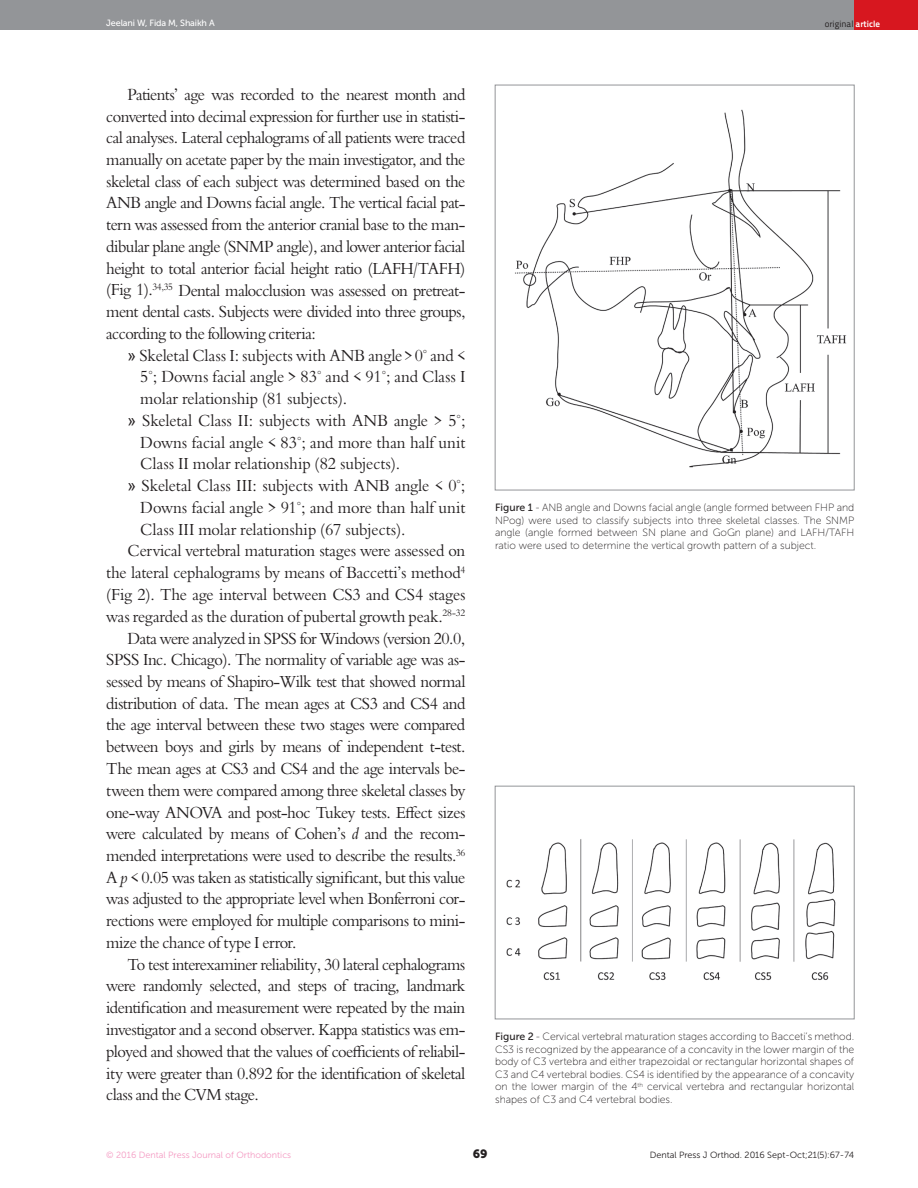
<style>
.page{position:relative;width:918px;height:1188px;background:#fff}
.page>*{position:absolute;margin:0;border:0;box-sizing:border-box;transform-origin:0 0}
.t1{font:16.5px/21.8px "Bergamo Std";letter-spacing:-.03em;color:#231f20;text-align:justify;scale:.95 1}
.t2{font:16.5px "Bergamo Std";color:#231f20;scale:.95 1}
.t3{font:16.5px "Bergamo Std";letter-spacing:-.01em;color:#231f20;scale:.95 1}
.t4{font:12px "Museo Sans 900";color:#231f20}
.t5{font:10.5px/12.6px "Museo Sans 100";letter-spacing:-.005em;color:#231f20;text-align:justify}
.t6{font:9px "Museo Sans 300";color:#231f20}
.t7{font:9px "Museo Sans 300";color:#f499c2}
.t8{font:9px "Museo Sans 500";letter-spacing:-.015em;color:#fff}
.t9{font:9px "Titillium Text 22 L";color:#231f20}
.s1{font-weight:700;color:#fff}
.s2{font-family:"Arial"}
.s3{font-style:italic}
.s4{font-family:"Museo Sans 500"}
</style>
<div class="page">
<div style="left:0;top:0;width:918px;height:30px;background:#939598"></div>
<div style="left:854px;top:0;width:64px;height:30px;background:#d7171f"></div>
<img style="left:515px;top:109px;width:332px;height:359px">
<div style="left:495px;top:85px;width:360px;height:405px;border:1px solid #939598"></div>
<img style="left:506px;top:839px;width:330px;height:141px">
<div style="left:495px;top:786px;width:360px;height:233px;border:1px solid #939598"></div>
<p class="t8" style="left:106px;top:18px;width:110px">Jeelani W, Fida M, Shaikh A</p>
<p class="t9" style="left:825px;top:17px;width:57px">original <span class="s1">article</span></p>
<p class="t1" style="left:106px;top:83px;width:380px;text-indent:21px">Patients’ age was recorded to the nearest month and converted into decimal expression for further use in statisti&shy;cal analyses. Lateral cephalograms of all patients were traced manually on acetate paper by the main investigator, and the skeletal class of each subject was determined based on the ANB angle and Downs facial angle. The vertical facial pat&shy;tern was assessed from the anterior cranial base to the man&shy;dibular plane angle (SNMP angle), and lower anterior facial height to total anterior facial height ratio (LAFH/TAFH) (Fig 1).<sup>34,35</sup> Dental malocclusion was assessed on pretreat&shy;ment dental casts. Subjects were divided into three groups, according to the following criteria:</p>
<p class="t2" style="left:128px;top:346px;width:357px"><span class="s2">»</span> Skeletal Class I: subjects with ANB angle&gt;0° and &lt;</p>
<p class="t2" style="left:140px;top:367px;width:344px">5°; Downs facial angle &gt; 83° and &lt; 91°; and Class I</p>
<p class="t2" style="left:140px;top:389px;width:219px">molar relationship (81 subjects).</p>
<p class="t2" style="left:128px;top:411px;width:357px"><span class="s2">»</span> Skeletal Class II: subjects with ANB angle &gt; 5°;</p>
<p class="t2" style="left:140px;top:433px;width:344px">Downs facial angle &lt; 83°; and more than half unit</p>
<p class="t2" style="left:140px;top:454px;width:275px">Class II molar relationship (82 subjects).</p>
<p class="t2" style="left:128px;top:476px;width:357px"><span class="s2">»</span> Skeletal Class III: subjects with ANB angle &lt; 0°;</p>
<p class="t2" style="left:140px;top:498px;width:344px">Downs facial angle &gt; 91°; and more than half unit</p>
<p class="t2" style="left:140px;top:520px;width:281px">Class III molar relationship (67 subjects).</p>
<p class="t3" style="left:128px;top:541px;width:357px">Cervical vertebral maturation stages were assessed on</p>
<p class="t3" style="left:106px;top:563px;width:379px">the lateral cephalograms by means of Baccetti’s method<sup>4</sup></p>
<p class="t3" style="left:106px;top:585px;width:380px">(Fig 2). The age interval between CS3 and CS4 stages</p>
<p class="t3" style="left:106px;top:607px;width:379px">was regarded as the duration of pubertal growth peak.<sup>28-32</sup></p>
<p class="t1" style="left:128px;top:627px;width:357px">Data were analyzed in SPSS for Windows (version 20.0,</p>
<p class="t1" style="left:106px;top:649px;width:379px">SPSS Inc. Chicago). The normality of variable age was as-</p>
<p class="t1" style="left:106px;top:671px;width:380px">sessed by means of Shapiro-Wilk test that showed normal</p>
<p class="t1" style="left:106px;top:692px;width:380px">distribution of data. The mean ages at CS3 and CS4 and</p>
<p class="t1" style="left:106px;top:714px;width:379px">the age interval between these two stages were compared</p>
<p class="t1" style="left:106px;top:736px;width:379px">between boys and girls by means of independent t-test.</p>
<p class="t1" style="left:106px;top:758px;width:379px">The mean ages at CS3 and CS4 and the age intervals be-</p>
<p class="t1" style="left:106px;top:779px;width:380px">tween them were compared among three skeletal classes by</p>
<p class="t1" style="left:106px;top:801px;width:380px">one-way ANOVA and post-hoc Tukey tests. Effect sizes</p>
<p class="t1" style="left:106px;top:823px;width:379px">were calculated by means of Cohen’s <span class="s3">d</span> and the recom-</p>
<p class="t1" style="left:106px;top:845px;width:379px">mended interpretations were used to describe the results.<sup>36</sup></p>
<p class="t1" style="left:106px;top:866px;width:379px">A <span class="s3">p</span> &lt; 0.05 was taken as statistically significant, but this value</p>
<p class="t1" style="left:106px;top:888px;width:379px">was adjusted to the appropriate level when Bonferroni cor-</p>
<p class="t1" style="left:106px;top:910px;width:379px">rections were employed for multiple comparisons to mini-</p>
<p class="t1" style="left:106px;top:932px;width:202px">mize the chance of type I error.</p>
<p class="t1" style="left:128px;top:953px;width:357px">To test interexaminer reliability, 30 lateral cephalograms</p>
<p class="t1" style="left:106px;top:975px;width:380px">were randomly selected, and steps of tracing, landmark</p>
<p class="t1" style="left:106px;top:997px;width:379px">identification and measurement were repeated by the main</p>
<p class="t1" style="left:106px;top:1019px;width:379px">investigator and a second observer. Kappa statistics was em-</p>
<p class="t1" style="left:106px;top:1040px;width:379px">ployed and showed that the values of coefficients of reliabil-</p>
<p class="t1" style="left:106px;top:1062px;width:379px">ity were greater than 0.892 for the identification of skeletal</p>
<p class="t1" style="left:106px;top:1084px;width:162px">class and the CVM stage.</p>
<p class="t5" style="left:495px;top:501px;width:361px"><span class="s4">Figure 1</span> - ANB angle and Downs facial angle (angle formed between FHP and NPog) were used to classify subjects into three skeletal classes. The SNMP angle (angle formed between SN plane and GoGn plane) and LAFH/TAFH ratio were used to determine the vertical growth pattern of a subject.</p>
<p class="t5" style="left:495px;top:1030px;width:361px"><span class="s4">Figure 2</span> - Cervical vertebral maturation stages according to Bacceti’s method.<br>CS3 is recognized by the appearance of a concavity in the lower margin of the body of C3 vertebra and either trapezoidal or rectangular horizontal shapes of C3 and C4 vertebral bodies. CS4 is identified by the appearance of a concavity on the lower margin of the 4<sup>th</sup> cervical vertebra and rectangular horizontal shapes of C3 and C4 vertebral bodies.</p>
<p class="t7" style="left:106px;top:1150px;width:186px">© 2016 Dental Press Journal of Orthodontics</p>
<p class="t4" style="left:473px;top:1147px;width:16px">69</p>
<p class="t6" style="left:650px;top:1150px;width:206px">Dental Press J Orthod. 2016 Sept-Oct;21(5):67-74</p>
</div>
